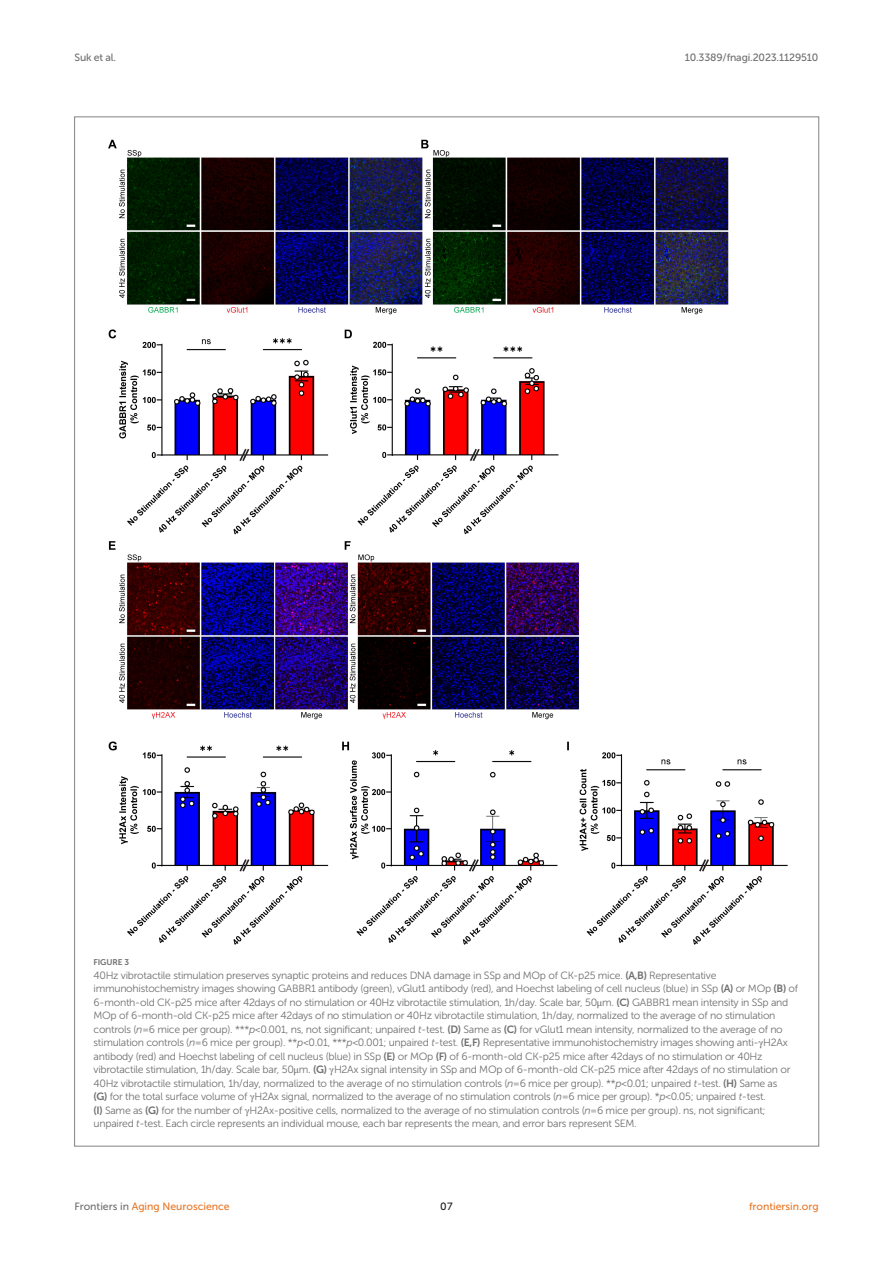
<style>
.page{position:relative;width:893px;height:1263px;background:#fff}
.page>*{position:absolute;margin:0;border:0;box-sizing:border-box;transform-origin:0 0}
.FIG_LEG{font:10.5px/13.5px "Museo Sans 300";letter-spacing:-.025em;color:#706f70}
.t1{font:10.5px "Museo Sans 500";color:#e87626}
.t2{font:10.5px "Museo Sans 500";letter-spacing:-.015em;color:#706f70}
.t3{font:10.5px "Museo Sans 500";color:#1b1c1b}
.FIG_HD{font:8.25px "Museo Sans 700";letter-spacing:-.01em;color:#706f70}
.s1{font-family:"Museo Sans 700"}
.s2{font-family:"STIX General"}
.s3{font-style:italic}
.s4{color:#706f70}
</style>
<div class="page">
<img style="left:108px;top:139px;width:680px;height:806px">
<p class="t2" style="left:74px;top:51px;width:43px">Suk et al.</p>
<p class="t2" style="left:685px;top:51px;width:135px">10.3389/fnagi.2023.1129510</p>
<p class="FIG_HD" style="left:94px;top:958px;width:37px">FIGURE 3</p>
<p class="FIG_LEG" style="left:94px;top:968px;width:706px">40 Hz vibrotactile stimulation preserves synaptic proteins and reduces DNA damage in SSp and MOp of CK-p25 mice. <span class="s1">(A,B)</span> Representative immunohistochemistry images showing GABBR1 antibody (green), vGlut1 antibody (red), and Hoechst labeling of cell nucleus (blue) in SSp <span class="s1">(A)</span> or MOp <span class="s1">(B)</span> of 6-month-old CK-p25 mice after 42 days of no stimulation or 40 Hz vibrotactile stimulation, 1 h/day. Scale bar, 50 <span class="s2">μ</span>m. <span class="s1">(C)</span> GABBR1 mean intensity in SSp and MOp of 6-month-old CK-p25 mice after 42 days of no stimulation or 40 Hz vibrotactile stimulation, 1 h/day, normalized to the average of no stimulation controls (<span class="s3">n</span> = 6 mice per group). ***<span class="s3">p</span> &lt; 0.001, ns, not significant; unpaired <span class="s3">t</span>-test. <span class="s1">(D)</span> Same as <span class="s1">(C)</span> for vGlut1 mean intensity, normalized to the average of no stimulation controls (<span class="s3">n</span> = 6 mice per group). **<span class="s3">p</span> &lt; 0.01, ***<span class="s3">p</span> &lt; 0.001; unpaired <span class="s3">t</span>-test. <span class="s1">(E,F)</span> Representative immunohistochemistry images showing anti-<span class="s2">γ</span>H2Ax antibody (red) and Hoechst labeling of cell nucleus (blue) in SSp <span class="s1">(E)</span> or MOp <span class="s1">(F)</span> of 6-month-old CK-p25 mice after 42 days of no stimulation or 40 Hz vibrotactile stimulation, 1 h/day. Scale bar, 50 <span class="s2">μ</span>m. <span class="s1">(G)</span> <span class="s2">γ</span>H2Ax signal intensity in SSp and MOp of 6-month-old CK-p25 mice after 42 days of no stimulation or 40 Hz vibrotactile stimulation, 1 h/day, normalized to the average of no stimulation controls (<span class="s3">n</span> = 6 mice per group). **<span class="s3">p</span> &lt; 0.01; unpaired <span class="s3">t</span>-test. <span class="s1">(H)</span> Same as<br><span class="s1">(G)</span> for the total surface volume of <span class="s2">γ</span>H2Ax signal, normalized to the average of no stimulation controls (<span class="s3">n</span> = 6 mice per group). *<span class="s3">p</span> &lt; 0.05; unpaired <span class="s3">t</span>-test.<br><span class="s1">(I)</span> Same as <span class="s1">(G)</span> for the number of <span class="s2">γ</span>H2Ax-positive cells, normalized to the average of no stimulation controls (<span class="s3">n</span> = 6 mice per group). ns, not significant; unpaired <span class="s3">t</span>-test. Each circle represents an individual mouse, each bar represents the mean, and error bars represent SEM.</p>
<p class="t1" style="left:74px;top:1200px;width:157px"><span class="s4">Frontiers in</span> Aging Neuroscience</p>
<p class="t3" style="left:440px;top:1200px;width:14px">07</p>
<p class="t1" style="left:749px;top:1200px;width:71px">frontiersin.org</p>
</div>
